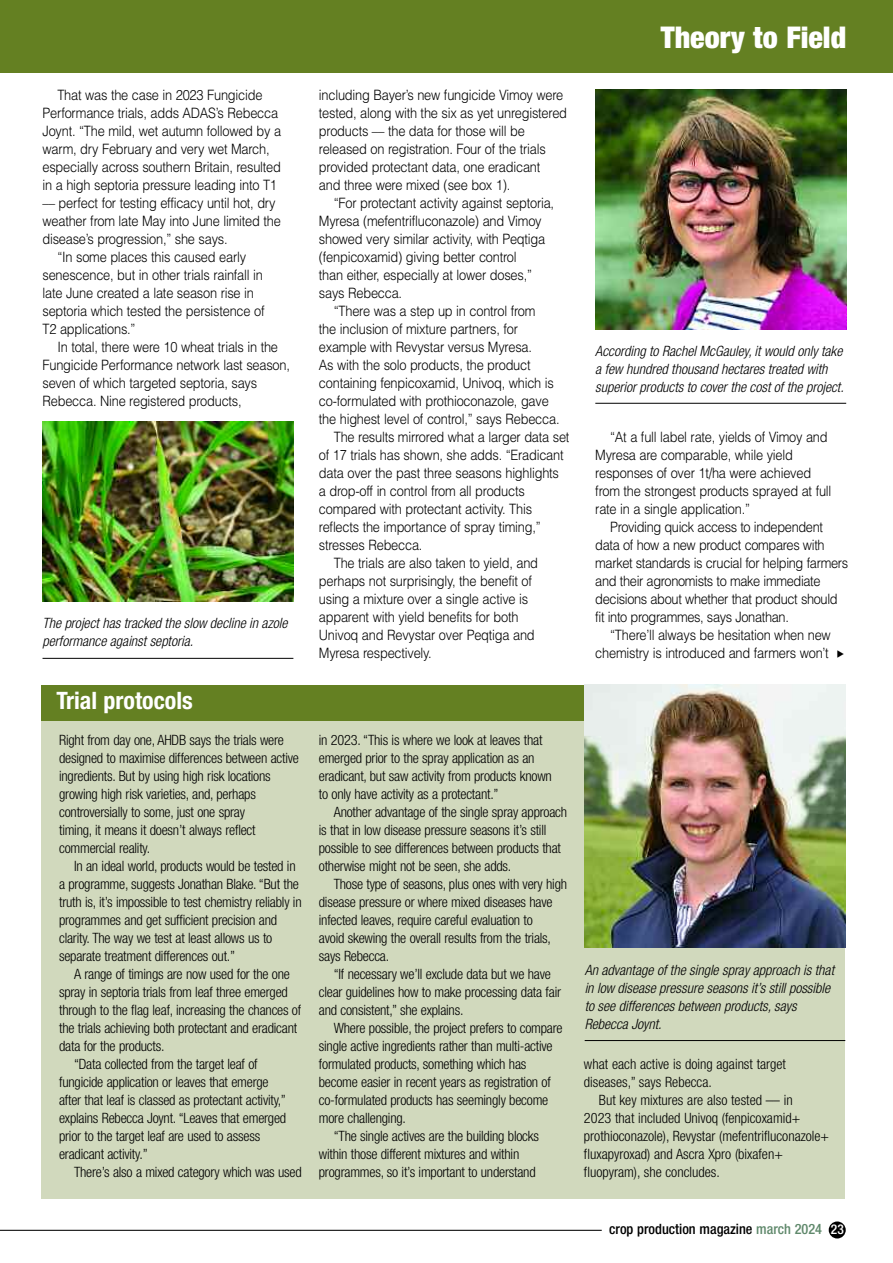
<style>
.page{position:relative;width:893px;height:1263px;background:#fff}
.page>*{position:absolute;margin:0;border:0;box-sizing:border-box;transform-origin:0 0}
.t1{font:900 condensed 30px "Helvetica Neue";color:#fff}
.t2{font:700 condensed 24px "Helvetica Neue";color:#fff}
.t3{font:300 14.25px/18px "Helvetica";letter-spacing:-.015em;color:#000;scale:.9 1}
.t4{font:300 condensed 14.25px/18px "Helvetica Neue";letter-spacing:-.015em;color:#000}
.t5{font:italic 300 condensed 14.25px/18px "Helvetica Neue";color:#000}
.t6{font:500 condensed 14.25px "Helvetica Neue";color:#000}
.s1{color:#60896c}
.s2{font-size:13.5px;color:#fff}
</style>
<div class="page">
<img style="left:43px;top:422px;width:250px;height:179px">
<hr style="left:43px;top:658px;width:250px;height:1px;background:#000">
<div style="left:42px;top:719px;width:803px;height:480px;background:#d1d9bd"></div>
<hr style="left:585px;top:1040px;width:260px;height:1px;background:#000">
<div style="left:42px;top:685px;width:803px;height:36px;background:#648022"></div>
<div style="left:0;top:0;width:893px;height:72px;background:#648022"></div>
<img style="left:585px;top:685px;width:260px;height:262px">
<img style="left:595px;top:89px;width:251px;height:241px">
<hr style="left:595px;top:403px;width:251px;height:1px;background:#000">
<div style="left:829px;top:1221px;width:17px;height:17px;background:#000;border-radius:50%"></div>
<hr style="left:0;top:1230px;width:602px;height:1px;background:#000">
<p class="t3" style="left:57px;top:86px;width:229px">That was the case in 2023 Fungicide</p>
<p class="t3" style="left:43px;top:104px;width:263px">Performance trials, adds ADAS’s Rebecca</p>
<p class="t3" style="left:43px;top:122px;width:267px">Joynt. “The mild, wet autumn followed by a</p>
<p class="t3" style="left:43px;top:140px;width:254px">warm, dry February and very wet March,</p>
<p class="t3" style="left:43px;top:158px;width:266px">especially across southern Britain, resulted</p>
<p class="t3" style="left:43px;top:176px;width:262px">in a high septoria pressure leading into T1</p>
<p class="t3" style="left:43px;top:194px;width:261px">–– perfect for testing efficacy until hot, dry</p>
<p class="t3" style="left:43px;top:212px;width:266px">weather from late May into June limited the</p>
<p class="t3" style="left:43px;top:230px;width:207px">disease’s progression,” she says.</p>
<p class="t3" style="left:57px;top:248px;width:211px">“In some places this caused early</p>
<p class="t3" style="left:43px;top:266px;width:246px">senescence, but in other trials rainfall in</p>
<p class="t3" style="left:43px;top:284px;width:236px">late June created a late season rise in</p>
<p class="t3" style="left:43px;top:302px;width:248px">septoria which tested the persistence of</p>
<p class="t3" style="left:43px;top:320px;width:105px">T2 applications.”</p>
<p class="t3" style="left:57px;top:338px;width:247px">In total, there were 10 wheat trials in the</p>
<p class="t3" style="left:43px;top:356px;width:276px">Fungicide Performance network last season,</p>
<p class="t3" style="left:43px;top:374px;width:240px">seven of which targeted septoria, says</p>
<p class="t3" style="left:43px;top:392px;width:223px">Rebecca. Nine registered products,</p>
<p class="t5" style="left:43px;top:615px;width:246px">The project has tracked the slow decline in azole performance against septoria.</p>
<h2 class="t2" style="left:56px;top:692px;width:138px">Trial protocols</h2>
<p class="t4" style="left:59px;top:732px;width:241px">Right from day one, AHDB says the trials were designed to maximise differences between active ingredients. But by using high risk locations growing high risk varieties, and, perhaps controversially to some, just one spray<br>timing, it means it doesn’t always reflect commercial reality.</p>
<p class="t4" style="left:59px;top:858px;width:244px;text-indent:15px">In an ideal world, products would be tested in a programme, suggests Jonathan Blake. “But the truth is, it’s impossible to test chemistry reliably in programmes and get sufficient precision and clarity. The way we test at least allows us to separate treatment differences out.”</p>
<p class="t4" style="left:74px;top:966px;width:217px">A range of timings are now used for the one</p>
<p class="t4" style="left:59px;top:984px;width:230px">spray in septoria trials from leaf three emerged</p>
<p class="t4" style="left:59px;top:1002px;width:244px">through to the flag leaf, increasing the chances of</p>
<p class="t4" style="left:59px;top:1020px;width:240px">the trials achieving both protectant and eradicant</p>
<p class="t4" style="left:59px;top:1038px;width:107px">data for the products.</p>
<p class="t4" style="left:74px;top:1056px;width:185px">“Data collected from the target leaf of</p>
<p class="t4" style="left:59px;top:1074px;width:211px">fungicide application or leaves that emerge</p>
<p class="t4" style="left:59px;top:1092px;width:228px">after that leaf is classed as protectant activity,”</p>
<p class="t4" style="left:59px;top:1110px;width:229px">explains Rebecca Joynt. “Leaves that emerged</p>
<p class="t4" style="left:59px;top:1128px;width:203px">prior to the target leaf are used to assess</p>
<p class="t4" style="left:59px;top:1146px;width:90px">eradicant activity.”</p>
<p class="t4" style="left:74px;top:1164px;width:229px">There’s also a mixed category which was used</p>
<p class="t3" style="left:319px;top:86px;width:277px">including Bayer’s new fungicide Vimoy were tested, along with the six as yet unregistered products –– the data for those will be released on registration. Four of the trials provided protectant data, one eradicant<br>and three were mixed (see box 1).</p>
<p class="t3" style="left:319px;top:194px;width:263px;text-indent:15px">“For protectant activity against septoria, Myresa (mefentrifluconazole) and Vimoy showed very similar activity, with Peqtiga (fenpicoxamid) giving better control<br>than either, especially at lower doses,” says Rebecca.</p>
<p class="t3" style="left:334px;top:302px;width:226px">“There was a step up in control from</p>
<p class="t3" style="left:319px;top:320px;width:223px">the inclusion of mixture partners, for</p>
<p class="t3" style="left:319px;top:338px;width:238px">example with Revystar versus Myresa.</p>
<p class="t3" style="left:319px;top:356px;width:237px">As with the solo products, the product</p>
<p class="t3" style="left:319px;top:374px;width:263px">containing fenpicoxamid, Univoq, which is</p>
<p class="t3" style="left:319px;top:392px;width:257px">co-formulated with prothioconazole, gave</p>
<p class="t3" style="left:319px;top:410px;width:269px">the highest level of control,” says Rebecca.</p>
<p class="t3" style="left:334px;top:428px;width:263px">The results mirrored what a larger data set</p>
<p class="t3" style="left:319px;top:446px;width:273px">of 17 trials has shown, she adds. “Eradicant</p>
<p class="t3" style="left:319px;top:464px;width:268px">data over the past three seasons highlights</p>
<p class="t3" style="left:319px;top:482px;width:230px">a drop-off in control from all products</p>
<p class="t3" style="left:319px;top:500px;width:238px">compared with protectant activity. This</p>
<p class="t3" style="left:319px;top:518px;width:248px">reflects the importance of spray timing,”</p>
<p class="t3" style="left:319px;top:536px;width:117px">stresses Rebecca.</p>
<p class="t3" style="left:334px;top:554px;width:228px">The trials are also taken to yield, and</p>
<p class="t3" style="left:319px;top:572px;width:238px">perhaps not surprisingly, the benefit of</p>
<p class="t3" style="left:319px;top:590px;width:234px">using a mixture over a single active is</p>
<p class="t3" style="left:319px;top:608px;width:223px">apparent with yield benefits for both</p>
<p class="t3" style="left:319px;top:626px;width:241px">Univoq and Revystar over Peqtiga and</p>
<p class="t3" style="left:319px;top:644px;width:127px">Myresa respectively.</p>
<h1 class="t1" style="left:661px;top:27px;width:187px">Theory to Field</h1>
<p class="t5" style="left:595px;top:343px;width:250px">According to Rachel McGauley, it would only take a few hundred thousand hectares treated with superior products to cover the cost of the project.</p>
<p class="t3" style="left:595px;top:428px;width:264px;text-indent:15px">“At a full label rate, yields of Vimoy and Myresa are comparable, while yield responses of over 1t/ha were achieved from the strongest products sprayed at full rate in a single application.”</p>
<p class="t3" style="left:595px;top:518px;width:282px;text-indent:15px">Providing quick access to independent data of how a new product compares with market standards is crucial for helping farmers and their agronomists to make immediate decisions about whether that product should fit into programmes, says Jonathan.</p>
<p class="t3" style="left:595px;top:626px;width:263px;text-align:right">“There’ll always be hesitation when new chemistry is introduced and farmers won’t</p>
<p class="t4" style="left:319px;top:732px;width:235px">in 2023. “This is where we look at leaves that emerged prior to the spray application as an eradicant, but saw activity from products known to only have activity as a protectant.”</p>
<p class="t4" style="left:319px;top:804px;width:250px;text-indent:15px">Another advantage of the single spray approach is that in low disease pressure seasons it’s still possible to see differences between products that otherwise might not be seen, she adds.</p>
<p class="t4" style="left:319px;top:876px;width:250px;text-indent:15px">Those type of seasons, plus ones with very high disease pressure or where mixed diseases have infected leaves, require careful evaluation to<br>avoid skewing the overall results from the trials, says Rebecca.</p>
<p class="t4" style="left:319px;top:966px;width:244px;text-indent:15px">“If necessary we’ll exclude data but we have clear guidelines how to make processing data fair and consistent,” she explains.</p>
<p class="t4" style="left:334px;top:1020px;width:230px">Where possible, the project prefers to compare</p>
<p class="t4" style="left:319px;top:1038px;width:235px">single active ingredients rather than multi-active</p>
<p class="t4" style="left:319px;top:1056px;width:209px">formulated products, something which has</p>
<p class="t4" style="left:319px;top:1074px;width:233px">become easier in recent years as registration of</p>
<p class="t4" style="left:319px;top:1092px;width:231px">co-formulated products has seemingly become</p>
<p class="t4" style="left:319px;top:1110px;width:89px">more challenging.</p>
<p class="t4" style="left:334px;top:1128px;width:207px">“The single actives are the building blocks</p>
<p class="t4" style="left:319px;top:1146px;width:202px">within those different mixtures and within</p>
<p class="t4" style="left:319px;top:1164px;width:218px">programmes, so it’s important to understand</p>
<p class="t5" style="left:585px;top:962px;width:251px">An advantage of the single spray approach is that in low disease pressure seasons it’s still possible to see differences between products, says Rebecca Joynt.</p>
<p class="t4" style="left:584px;top:1056px;width:204px">what each active is doing against target diseases,” says Rebecca.</p>
<p class="t4" style="left:584px;top:1092px;width:247px;text-indent:15px">But key mixtures are also tested –– in<br>2023 that included Univoq (fenpicoxamid+ prothioconazole), Revystar (mefentrifluconazole+ fluxapyroxad) and Ascra Xpro (bixafen+ fluopyram), she concludes.</p>
<p class="t6" style="left:609px;top:1224px;width:236px">crop production magazine <span class="s1">march 2024</span> <span class="s2">23</span></p>
</div>
